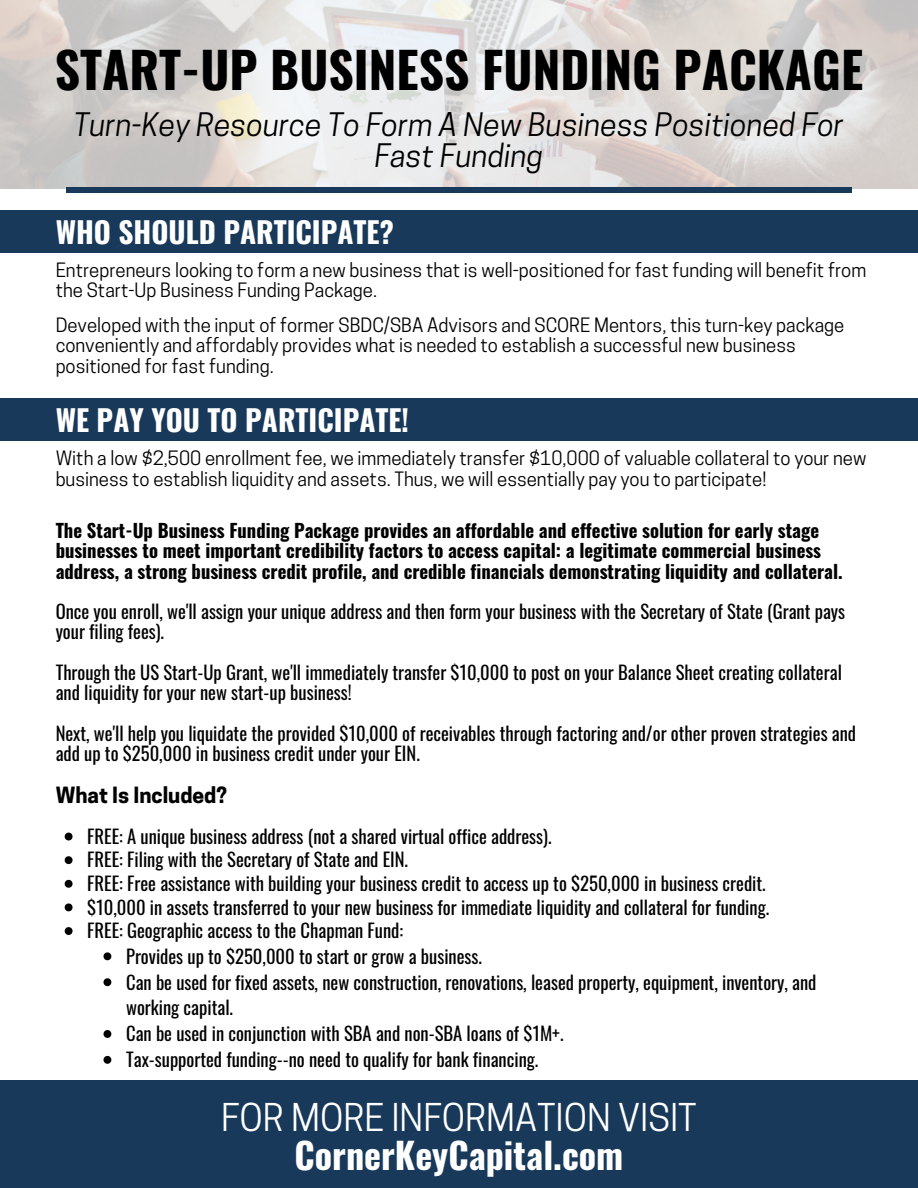
<style>
.page{position:relative;width:918px;height:1188px;background:#fff}
.page>*{position:absolute;margin:0;border:0;box-sizing:border-box;transform-origin:0 0}
.t1{font:700 49.5px "Oswald";color:#000}
.t2{font:36px "Cooper Hewitt";color:#fff}
.t3{font:700 36px "Oswald";color:#fff}
.t4{font:italic 30.45px/30.3px "Cooper Hewitt";color:#000;text-align:center}
.t5{font:700 29.25px "Oswald";color:#fff}
.t6{font:700 21px "Cooper Hewitt";color:#000}
.t7{font:18.6px/20.2px "Oswald";color:#000}
.t8{font:18.6px/20.2px "Cooper Hewitt";color:#000}
.t9{font:700 18.6px/20.2px "Oswald";color:#000}
</style>
<div class="page">
<img style="left:0;top:0;width:918px;height:189px">
<div style="left:66px;top:187px;width:786px;height:5px;background:#183959"></div>
<div style="left:0;top:1080px;width:918px;height:108px;background:#183959"></div>
<div style="left:0;top:211px;width:918px;height:42px;background:#183959"></div>
<div style="left:0;top:398px;width:918px;height:43px;background:#183959"></div>
<svg style="left:65px;top:833px;width:8px;height:7px"></svg>
<svg style="left:65px;top:856px;width:8px;height:8px"></svg>
<svg style="left:65px;top:880px;width:8px;height:8px"></svg>
<svg style="left:65px;top:903px;width:8px;height:8px"></svg>
<svg style="left:65px;top:927px;width:8px;height:8px"></svg>
<svg style="left:104px;top:952px;width:7px;height:8px"></svg>
<svg style="left:104px;top:978px;width:7px;height:8px"></svg>
<svg style="left:104px;top:1030px;width:7px;height:8px"></svg>
<svg style="left:104px;top:1056px;width:7px;height:8px"></svg>
<p class="t1" style="left:55px;top:31px;width:810px">START-UP BUSINESS FUNDING PACKAGE</p>
<p class="t4" style="left:74px;top:114px;width:772px">Turn-Key Resource To Form A New Business Positioned For<br>Fast Funding</p>
<p class="t5" style="left:56px;top:209px;width:340px">WHO SHOULD PARTICIPATE?</p>
<p class="t8" style="left:56px;top:262px;width:812px">Entrepreneurs looking to form a new business that is well-positioned for fast funding will benefit from the Start-Up Business Funding Package.</p>
<p class="t8" style="left:56px;top:317px;width:790px">Developed with the input of former SBDC/SBA Advisors and SCORE Mentors, this turn-key package conveniently and affordably provides what is needed to establish a successful new business positioned for fast funding.</p>
<p class="t5" style="left:56px;top:398px;width:355px">WE PAY YOU TO PARTICIPATE!</p>
<p class="t8" style="left:56px;top:451px;width:812px">With a low $2,500 enrollment fee, we immediately transfer $10,000 of valuable collateral to your new business to establish liquidity and assets. Thus, we will essentially pay you to participate!</p>
<p class="t9" style="left:56px;top:519px;width:789px">The Start-Up Business Funding Package provides an affordable and effective solution for early stage businesses to meet important credibility factors to access capital: a legitimate commercial business address, a strong business credit profile, and credible financials demonstrating liquidity and collateral.</p>
<p class="t7" style="left:56px;top:600px;width:791px">Once you enroll, we'll assign your unique address and then form your business with the Secretary of State (Grant pays your filing fees).</p>
<p class="t7" style="left:56px;top:661px;width:788px">Through the US Start-Up Grant, we'll immediately transfer $10,000 to post on your Balance Sheet creating collateral and liquidity for your new start-up business!</p>
<p class="t7" style="left:56px;top:722px;width:802px">Next, we'll help you liquidate the provided $10,000 of receivables through factoring and/or other proven strategies and add up to $250,000 in business credit under your EIN.</p>
<p class="t6" style="left:56px;top:788px;width:173px">What Is Included?</p>
<p class="t7" style="left:87px;top:825px;width:466px">FREE: A unique business address (not a shared virtual office address).</p>
<p class="t7" style="left:87px;top:849px;width:322px">FREE: Filing with the Secretary of State and EIN.</p>
<p class="t7" style="left:87px;top:873px;width:680px">FREE: Free assistance with building your business credit to access up to $250,000 in business credit.</p>
<p class="t7" style="left:87px;top:896px;width:683px">$10,000 in assets transferred to your new business for immediate liquidity and collateral for funding.</p>
<p class="t7" style="left:87px;top:920px;width:317px">FREE: Geographic access to the Chapman Fund:</p>
<p class="t7" style="left:126px;top:945px;width:357px">Provides up to $250,000 to start or grow a business.</p>
<p class="t7" style="left:126px;top:968px;width:692px;line-height:25.8px">Can be used for fixed assets, new construction, renovations, leased property, equipment, inventory, and working capital.</p>
<p class="t7" style="left:126px;top:1023px;width:439px">Can be used in conjunction with SBA and non-SBA loans of $1M+.</p>
<p class="t7" style="left:126px;top:1049px;width:414px">Tax-supported funding--no need to qualify for bank financing.</p>
<p class="t2" style="left:221px;top:1104px;width:477px">FOR MORE INFORMATION VISIT</p>
<p class="t3" style="left:295px;top:1127px;width:330px">CornerKeyCapital.com</p>
</div>
